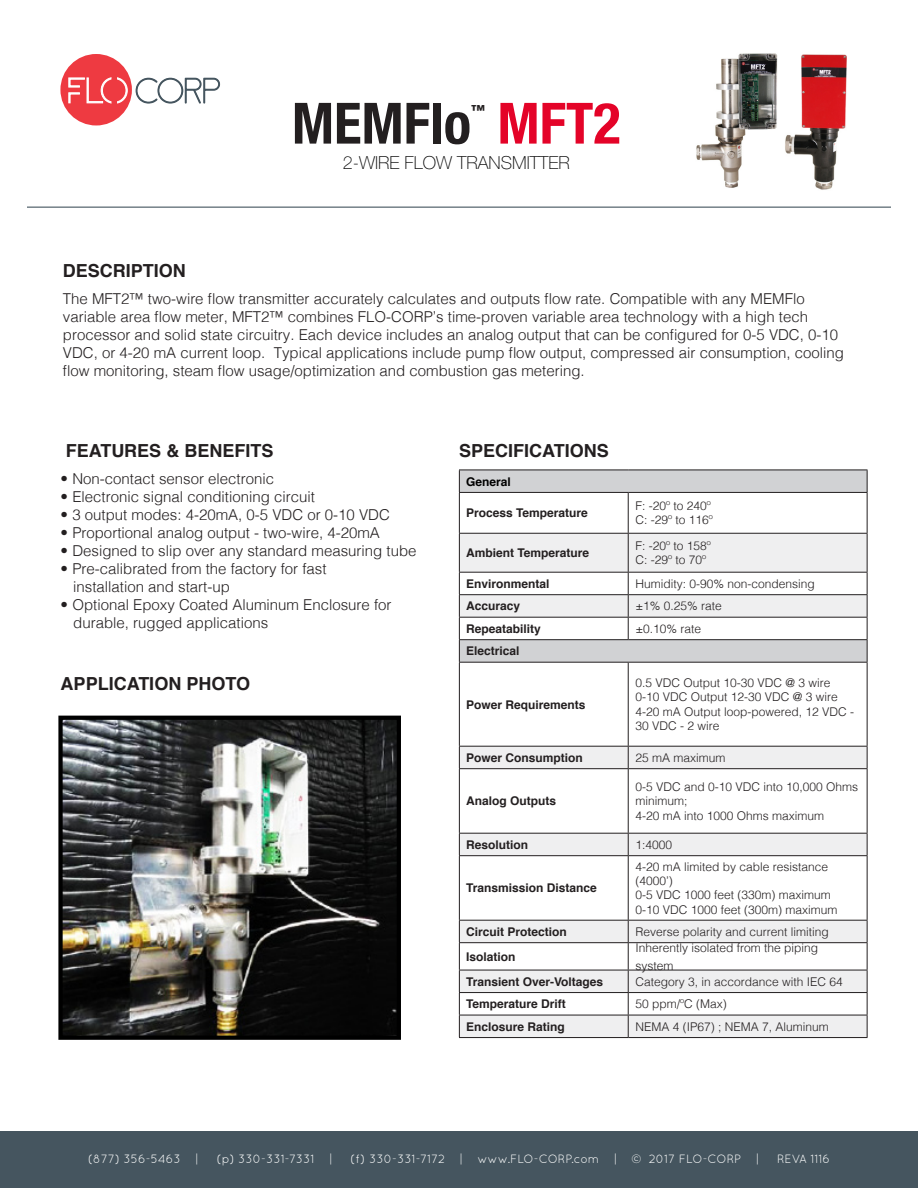
<style>
.page{position:relative;width:918px;height:1188px;background:#fff}
.page>*{position:absolute;margin:0;border:0;box-sizing:border-box;transform-origin:0 0}
.t1{font:700 condensed 57px "Helvetica Neue LT Std";color:#231f20}
.t2{font:700 condensed 57px "Helvetica Neue LT Std";color:#e40328}
.t3{font:700 18px "Helvetica";color:#231f20}
.t4{font:100 18px "Helvetica Neue LT Std";color:#000}
.t5{font:300 15px/18px "Helvetica";color:#231f20}
.t6{font:800 condensed 13.95px "Helvetica Neue LT Std";color:#231f20}
.Body_Copy{font:300 12px/14.4px "Helvetica";color:#231f20}
.t7{font:700 12px "Helvetica";color:#231f20}
.t8{font:12px "Quicksand";color:#fff}
.t9{font:700 12px "Helvetica";color:#000}
</style>
<div class="page">
<div style="left:0;top:1131px;width:918px;height:57px;background:#45555f"></div>
<img style="left:696px;top:53px;width:82px;height:135px">
<svg style="left:460px;top:471px;width:407px;height:62px"></svg>
<svg style="left:460px;top:534px;width:407px;height:386px"></svg>
<hr style="left:459px;top:470px;width:169px;height:1px;background:#231f20">
<svg style="left:459px;top:470px;width:1px;height:22px"></svg>
<hr style="left:628px;top:470px;width:240px;height:1px;background:#231f20">
<svg style="left:867px;top:470px;width:1px;height:22px"></svg>
<hr style="left:459px;top:493px;width:1px;height:40px;background:#231f20">
<hr style="left:628px;top:493px;width:1px;height:40px;background:#231f20">
<hr style="left:867px;top:493px;width:1px;height:40px;background:#231f20">
<hr style="left:459px;top:663px;width:1px;height:83px;background:#231f20">
<hr style="left:628px;top:663px;width:1px;height:83px;background:#231f20">
<hr style="left:867px;top:663px;width:1px;height:83px;background:#231f20">
<hr style="left:867px;top:769px;width:1px;height:64px;background:#231f20">
<hr style="left:459px;top:492px;width:169px;height:1px;background:#231f20">
<hr style="left:628px;top:492px;width:240px;height:1px;background:#231f20">
<hr style="left:459px;top:533px;width:169px;height:1px;background:#231f20">
<hr style="left:459px;top:534px;width:1px;height:38px;background:#231f20">
<hr style="left:459px;top:572px;width:169px;height:1px;background:#231f20">
<hr style="left:628px;top:533px;width:240px;height:1px;background:#231f20">
<hr style="left:628px;top:534px;width:1px;height:38px;background:#231f20">
<hr style="left:867px;top:534px;width:1px;height:38px;background:#231f20">
<hr style="left:628px;top:572px;width:240px;height:1px;background:#231f20">
<hr style="left:459px;top:594px;width:169px;height:1px;background:#231f20">
<hr style="left:459px;top:617px;width:169px;height:1px;background:#231f20">
<hr style="left:628px;top:594px;width:240px;height:1px;background:#231f20">
<svg style="left:628px;top:573px;width:1px;height:66px"></svg>
<hr style="left:628px;top:617px;width:240px;height:1px;background:#231f20">
<hr style="left:459px;top:746px;width:169px;height:1px;background:#231f20">
<svg style="left:459px;top:747px;width:1px;height:21px"></svg>
<hr style="left:628px;top:746px;width:240px;height:1px;background:#231f20">
<svg style="left:628px;top:747px;width:1px;height:21px"></svg>
<svg style="left:867px;top:747px;width:1px;height:21px"></svg>
<hr style="left:628px;top:768px;width:240px;height:1px;background:#231f20">
<svg style="left:459px;top:834px;width:1px;height:21px"></svg>
<hr style="left:628px;top:833px;width:240px;height:1px;background:#231f20">
<svg style="left:628px;top:834px;width:1px;height:21px"></svg>
<svg style="left:867px;top:834px;width:1px;height:21px"></svg>
<hr style="left:459px;top:855px;width:169px;height:1px;background:#231f20">
<hr style="left:459px;top:856px;width:1px;height:64px;background:#231f20">
<hr style="left:628px;top:855px;width:240px;height:1px;background:#231f20">
<hr style="left:628px;top:856px;width:1px;height:64px;background:#231f20">
<hr style="left:867px;top:856px;width:1px;height:64px;background:#231f20">
<hr style="left:459px;top:768px;width:169px;height:1px;background:#231f20">
<hr style="left:459px;top:769px;width:1px;height:64px;background:#231f20">
<hr style="left:628px;top:769px;width:1px;height:64px;background:#231f20">
<hr style="left:459px;top:833px;width:169px;height:1px;background:#231f20">
<hr style="left:459px;top:920px;width:169px;height:1px;background:#231f20">
<hr style="left:628px;top:920px;width:240px;height:1px;background:#231f20">
<hr style="left:459px;top:639px;width:169px;height:1px;background:#231f20">
<svg style="left:459px;top:573px;width:1px;height:89px"></svg>
<hr style="left:628px;top:639px;width:240px;height:1px;background:#231f20">
<svg style="left:867px;top:573px;width:1px;height:89px"></svg>
<hr style="left:459px;top:662px;width:169px;height:1px;background:#231f20">
<hr style="left:628px;top:662px;width:240px;height:1px;background:#231f20">
<hr style="left:459px;top:1037px;width:169px;height:1px;background:#231f20">
<svg style="left:459px;top:921px;width:409px;height:116px"></svg>
<hr style="left:628px;top:1037px;width:240px;height:1px;background:#231f20">
<img style="left:63px;top:721px;width:333px;height:314px">
<div style="left:58px;top:716px;width:343px;height:324px;border:4px solid #000"></div>
<img style="left:785px;top:54px;width:62px;height:136px">
<div style="left:60px;top:54px;width:72px;height:71px;background:#ee3a41;border-radius:50%"></div>
<svg style="left:68px;top:77px;width:60px;height:27px"></svg>
<div style="left:112px;top:74px;width:5px;height:39px;background:#ee3a41"></div>
<svg style="left:136px;top:78px;width:84px;height:26px"></svg>
<hr style="left:27px;top:207px;width:864px;height:1px;background:#45555f">
<p class="t1" style="left:292px;top:89px;width:181px">MEMFlo</p>
<p class="t6" style="left:471px;top:101px;width:15px">™</p>
<p class="t2" style="left:497px;top:89px;width:125px">MFT2</p>
<p class="t4" style="left:343px;top:152px;width:229px">2-WIRE FLOW TRANSMITTER</p>
<p class="t3" style="left:63px;top:257px;width:125px">DESCRIPTION</p>
<p class="t5" style="left:63px;top:289px;width:783px">The MFT2™ two-wire flow transmitter accurately calculates and outputs flow rate. Compatible with any MEMFlo variable area flow meter, MFT2™ combines FLO-CORP’s time-proven variable area technology with a high tech processor and solid state circuitry. Each device includes an analog output that can be configured for 0-5 VDC, 0-10<br>VDC, or 4-20 mA current loop. Typical applications include pump flow output, compressed air consumption, cooling flow monitoring, steam flow usage/optimization and combustion gas metering.</p>
<p class="t3" style="left:66px;top:436px;width:209px">FEATURES &amp; BENEFITS</p>
<p class="t5" style="left:61px;top:469px;width:215px">• Non-contact sensor electronic</p>
<p class="t5" style="left:61px;top:487px;width:256px">• Electronic signal conditioning circuit</p>
<p class="t5" style="left:61px;top:505px;width:331px">• 3 output modes: 4-20mA, 0-5 VDC or 0-10 VDC</p>
<p class="t5" style="left:61px;top:523px;width:321px">• Proportional analog output - two-wire, 4-20mA</p>
<p class="t5" style="left:61px;top:541px;width:357px">• Designed to slip over any standard measuring tube</p>
<p class="t5" style="left:61px;top:559px;width:267px">• Pre-calibrated from the factory for fast</p>
<p class="t5" style="left:73px;top:577px;width:158px">installation and start-up</p>
<p class="t5" style="left:61px;top:595px;width:332px">• Optional Epoxy Coated Aluminum Enclosure for</p>
<p class="t5" style="left:73px;top:613px;width:197px">durable, rugged applications</p>
<p class="t3" style="left:61px;top:669px;width:191px">APPLICATION PHOTO</p>
<p class="t3" style="left:459px;top:436px;width:151px">SPECIFICATIONS</p>
<p class="t9" style="left:466px;top:472px;width:46px">General</p>
<p class="t7" style="left:466px;top:503px;width:123px">Process Temperature</p>
<p class="t7" style="left:466px;top:543px;width:125px">Ambient Temperature</p>
<p class="Body_Copy" style="left:635px;top:498px;width:77px">F: -20º to 240º</p>
<p class="Body_Copy" style="left:635px;top:512px;width:79px">C: -29º to 116º</p>
<p class="Body_Copy" style="left:635px;top:538px;width:77px">F: -20º to 158º</p>
<p class="Body_Copy" style="left:635px;top:552px;width:72px">C: -29º to 70º</p>
<p class="t7" style="left:466px;top:574px;width:85px">Environmental</p>
<p class="Body_Copy" style="left:635px;top:575px;width:181px">Humidity: 0-90% non-condensing</p>
<p class="t7" style="left:466px;top:597px;width:56px">Accuracy</p>
<p class="Body_Copy" style="left:635px;top:598px;width:88px">±1% 0.25% rate</p>
<p class="t7" style="left:466px;top:619px;width:76px">Repeatability</p>
<p class="Body_Copy" style="left:635px;top:620px;width:67px">±0.10% rate</p>
<p class="t7" style="left:466px;top:642px;width:55px">Electrical</p>
<p class="t7" style="left:466px;top:695px;width:121px">Power Requirements</p>
<p class="Body_Copy" style="left:635px;top:675px;width:196px">0.5 VDC Output 10-30 VDC @ 3 wire</p>
<p class="Body_Copy" style="left:635px;top:689px;width:204px">0-10 VDC Output 12-30 VDC @ 3 wire</p>
<p class="Body_Copy" style="left:635px;top:703px;width:220px">4-20 mA Output loop-powered, 12 VDC -<br>30 VDC - 2 wire</p>
<p class="t7" style="left:466px;top:748px;width:118px">Power Consumption</p>
<p class="Body_Copy" style="left:635px;top:749px;width:92px">25 mA maximum</p>
<p class="t7" style="left:466px;top:792px;width:91px">Analog Outputs</p>
<p class="Body_Copy" style="left:635px;top:779px;width:224px">0-5 VDC and 0-10 VDC into 10,000 Ohms minimum;</p>
<p class="Body_Copy" style="left:635px;top:807px;width:190px">4-20 mA into 1000 Ohms maximum</p>
<p class="t7" style="left:466px;top:835px;width:64px">Resolution</p>
<p class="Body_Copy" style="left:635px;top:836px;width:38px">1:4000</p>
<p class="t7" style="left:466px;top:879px;width:132px">Transmission Distance</p>
<p class="Body_Copy" style="left:635px;top:858px;width:194px">4-20 mA limited by cable resistance (4000’)</p>
<p class="Body_Copy" style="left:635px;top:887px;width:197px">0-5 VDC 1000 feet (330m) maximum</p>
<p class="Body_Copy" style="left:635px;top:902px;width:204px">0-10 VDC 1000 feet (300m) maximum</p>
<p class="t7" style="left:466px;top:922px;width:102px">Circuit Protection</p>
<p class="Body_Copy" style="left:635px;top:923px;width:195px">Reverse polarity and current limiting</p>
<p class="t7" style="left:466px;top:947px;width:51px">Isolation</p>
<p class="Body_Copy" style="left:635px;top:938px;width:184px;line-height:18px">Inherently isolated from the piping system</p>
<p class="t7" style="left:466px;top:972px;width:139px">Transient Over-Voltages</p>
<p class="Body_Copy" style="left:635px;top:973px;width:209px">Category 3, in accordance with IEC 64</p>
<p class="t7" style="left:466px;top:994px;width:101px">Temperature Drift</p>
<p class="Body_Copy" style="left:635px;top:996px;width:93px">50 ppm/ºC (Max)</p>
<p class="t7" style="left:466px;top:1017px;width:100px">Enclosure Rating</p>
<p class="Body_Copy" style="left:635px;top:1018px;width:195px">NEMA 4 (IP67) ; NEMA 7, Aluminum</p>
<p class="t8" style="left:88px;top:1152px;width:112px">(877) 356-5463 |</p>
<p class="t8" style="left:217px;top:1152px;width:117px">(p) 330-331-7331 |</p>
<p class="t8" style="left:350px;top:1152px;width:410px">(f) 330-331-7172 | www.FLO-CORP.com | © 2017 FLO-CORP |</p>
<p class="t8" style="left:777px;top:1152px;width:55px">REVA 1116</p>
</div>
